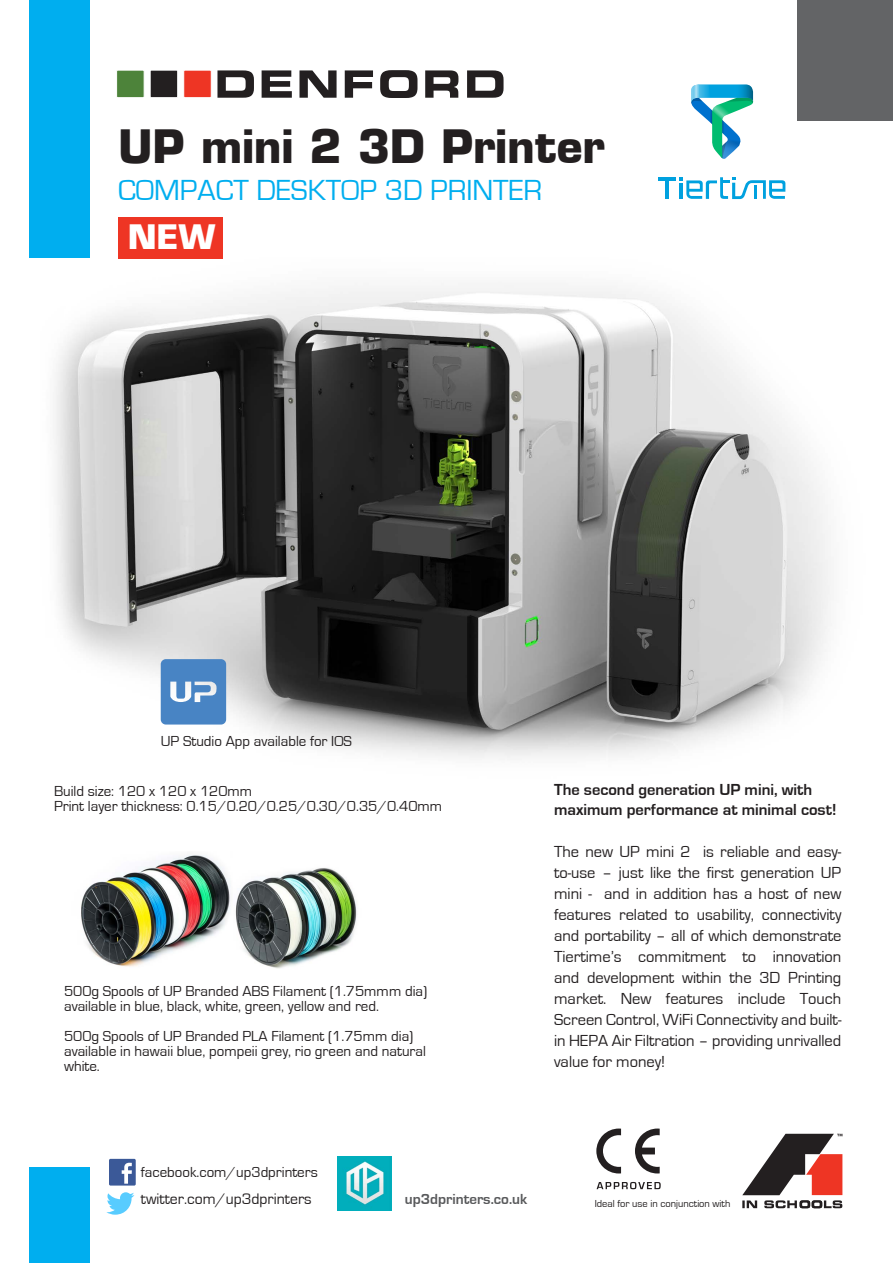
<style>
.page{position:relative;width:893px;height:1263px;background:#fff}
.page>*{position:absolute;margin:0;border:0;box-sizing:border-box;transform-origin:0 0}
.t1{font:700 44.85px "Eurostile";color:#231f20}
.t2{font:700 32.85px "Eurostile";color:#fff}
.t3{font:30px "Eurostile";color:#00aeef}
.t4{font:16.5px/21px "Eurostile";color:#231f20;text-align:justify}
.t5{font:700 16.5px/21px "Eurostile";color:#231f20}
.t6{font:15.75px "Eurostile";color:#231f20}
.t7{font:15px/15px "Eurostile";color:#231f20}
.t8{font:700 15px "Eurostile";color:#58595b}
.t9{font:10.5px "Eurostile";color:#231f20}
</style>
<div class="page">
<img style="left:41px;top:257px;width:790px;height:501px">
<svg style="left:691px;top:84px;width:63px;height:75px"></svg>
<hr style="left:658px;top:177px;width:18px;height:4px;background:#00a1df">
<hr style="left:665px;top:178px;width:4px;height:21px;background:#00a1df">
<svg style="left:679px;top:177px;width:106px;height:22px"></svg>
<svg style="left:742px;top:1134px;width:100px;height:74px"></svg>
<svg style="left:596px;top:1128px;width:25px;height:45px"></svg>
<svg style="left:635px;top:1128px;width:25px;height:45px"></svg>
<svg style="left:597px;top:1182px;width:64px;height:7px"></svg>
<svg style="left:106px;top:1192px;width:28px;height:23px"></svg>
<div style="left:109px;top:1159px;width:27px;height:26px;background:#3b5998;border-radius:2px"></div>
<svg style="left:122px;top:1163px;width:10px;height:21px"></svg>
<img style="left:235px;top:868px;width:122px;height:101px">
<img style="left:81px;top:855px;width:149px;height:112px">
<div style="left:797px;top:0;width:96px;height:120px;background:#636466"></div>
<div style="left:30px;top:0;width:60px;height:257px;background:#00aeef"></div>
<div style="left:30px;top:1167px;width:60px;height:96px;background:#00aeef"></div>
<svg style="left:117px;top:70px;width:137px;height:28px"></svg>
<svg style="left:262px;top:70px;width:30px;height:28px"></svg>
<svg style="left:299px;top:70px;width:38px;height:28px"></svg>
<svg style="left:345px;top:70px;width:28px;height:28px"></svg>
<svg style="left:380px;top:70px;width:37px;height:28px"></svg>
<svg style="left:425px;top:70px;width:33px;height:28px"></svg>
<svg style="left:467px;top:70px;width:37px;height:28px"></svg>
<div style="left:119px;top:218px;width:104px;height:41px;background:#ee3524"></div>
<svg style="left:161px;top:659px;width:65px;height:65px;background:#5c91c9"></svg>
<img style="left:338px;top:1156px;width:54px;height:55px">
<h1 class="t1" style="left:118px;top:118px;width:488px">UP mini 2 3D Printer</h1>
<h3 class="t3" style="left:118px;top:174px;width:426px">COMPACT DESKTOP 3D PRINTER</h3>
<h2 class="t2" style="left:128px;top:216px;width:89px">NEW</h2>
<p class="t7" style="left:161px;top:733px;width:193px">UP Studio App available for IOS</p>
<p class="t7" style="left:54px;top:783px;width:390px">Build size: 120 x 120 x 120mm<br>Print layer thickness: 0.15/0.20/0.25/0.30/0.35/0.40mm</p>
<p class="t7" style="left:64px;top:984px;width:365px">500g Spools of UP Branded ABS Filament (1.75mmm dia) available in blue, black, white, green, yellow and red.</p>
<p class="t7" style="left:64px;top:1029px;width:363px">500g Spools of UP Branded PLA Filament (1.75mm dia) available in hawaii blue, pompeii grey, rio green and natural white.</p>
<p class="t5" style="left:554px;top:779px;width:284px">The second generation UP mini, with maximum performance at minimal cost!</p>
<p class="t4" style="left:554px;top:842px;width:289px">The new UP mini 2 is reliable and easy&shy;to-use – just like the first generation UP mini - and in addition has a host of new features related to usability, connectivity and portability – all of which demonstrate Tiertime’s commitment to innovation and development within the 3D Printing market. New features include Touch Screen Control, WiFi Connectivity and built&shy;in HEPA Air Filtration – providing unrivalled value for money!</p>
<p class="t7" style="left:141px;top:1165px;width:178px">facebook.com/up3dprinters</p>
<p class="t6" style="left:141px;top:1190px;width:172px">twitter.com/up3dprinters</p>
<p class="t8" style="left:405px;top:1191px;width:124px">up3dprinters.co.uk</p>
<p class="t9" style="left:595px;top:1198px;width:137px">Ideal for use in conjunction with</p>
</div>
